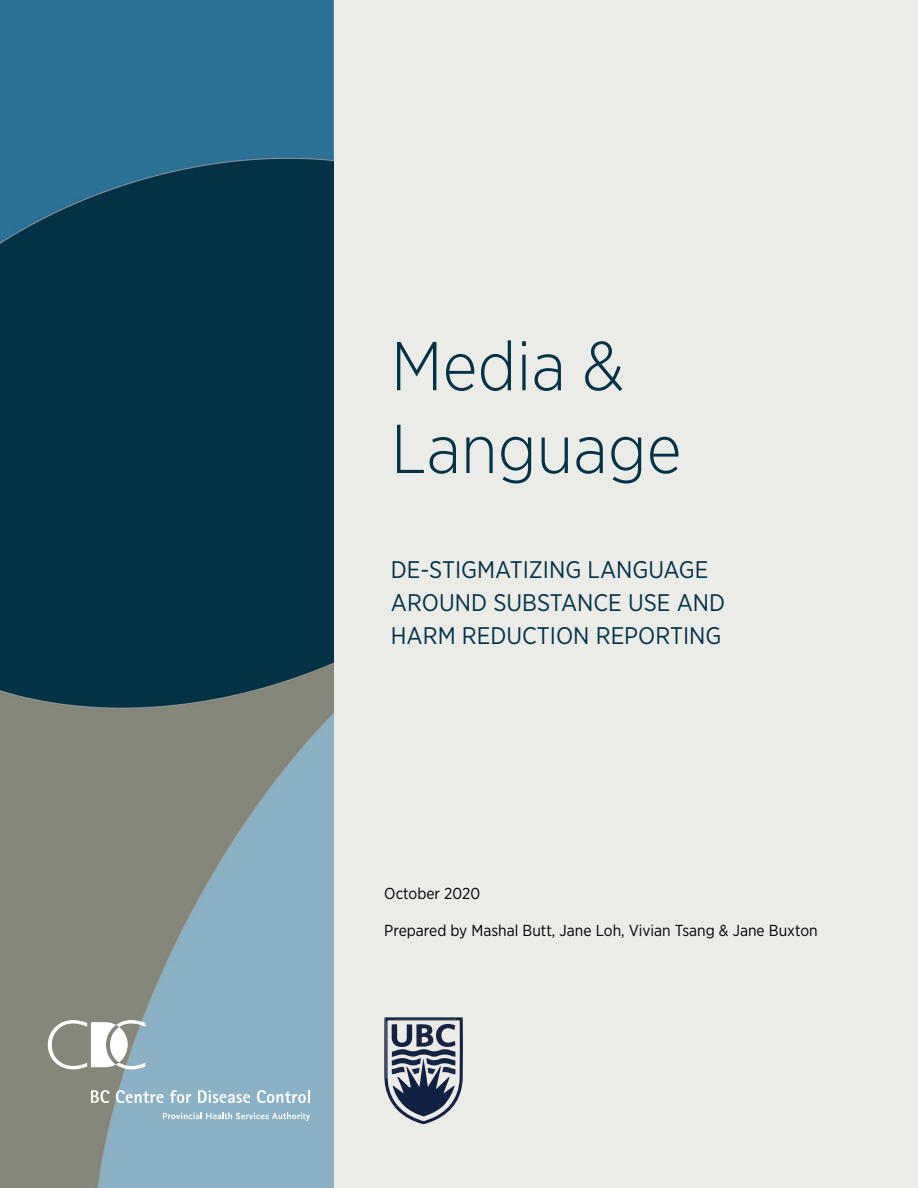
<style>
.page{position:relative;width:918px;height:1188px;background:#ebebe8}
.page>*{position:absolute;margin:0;border:0;box-sizing:border-box;transform-origin:0 0}
.t1{font:300 69px/82.8px "Gotham Narrow";color:#023246}
.t2{font:24px/33px "Gotham Narrow";color:#023246}
.t3{font:15.9px "Gotham Narrow";color:#000}
</style>
<div class="page">
<img style="left:0;top:0;width:333px;height:1188px">
<svg style="left:163px;top:1112px;width:147px;height:10px"></svg>
<svg style="left:91px;top:1090px;width:19px;height:13px"></svg>
<svg style="left:116px;top:1090px;width:47px;height:13px"></svg>
<svg style="left:170px;top:1090px;width:21px;height:13px"></svg>
<svg style="left:198px;top:1090px;width:52px;height:13px"></svg>
<svg style="left:257px;top:1090px;width:53px;height:13px"></svg>
<svg style="left:48px;top:1020px;width:97px;height:49px;background:#b4b9b4"></svg>
<svg style="left:384px;top:1017px;width:79px;height:107px"></svg>
<h1 class="t1" style="left:391px;top:323px;width:292px">Media &amp;<br>Language</h1>
<p class="t2" style="left:391px;top:553px;width:336px">DE-STIGMATIZING LANGUAGE<br>AROUND SUBSTANCE USE AND<br>HARM REDUCTION REPORTING</p>
<p class="t3" style="left:384px;top:883px;width:97px">October 2020</p>
<p class="t3" style="left:384px;top:921px;width:435px">Prepared by Mashal Butt, Jane Loh, Vivian Tsang &amp; Jane Buxton</p>
</div>
